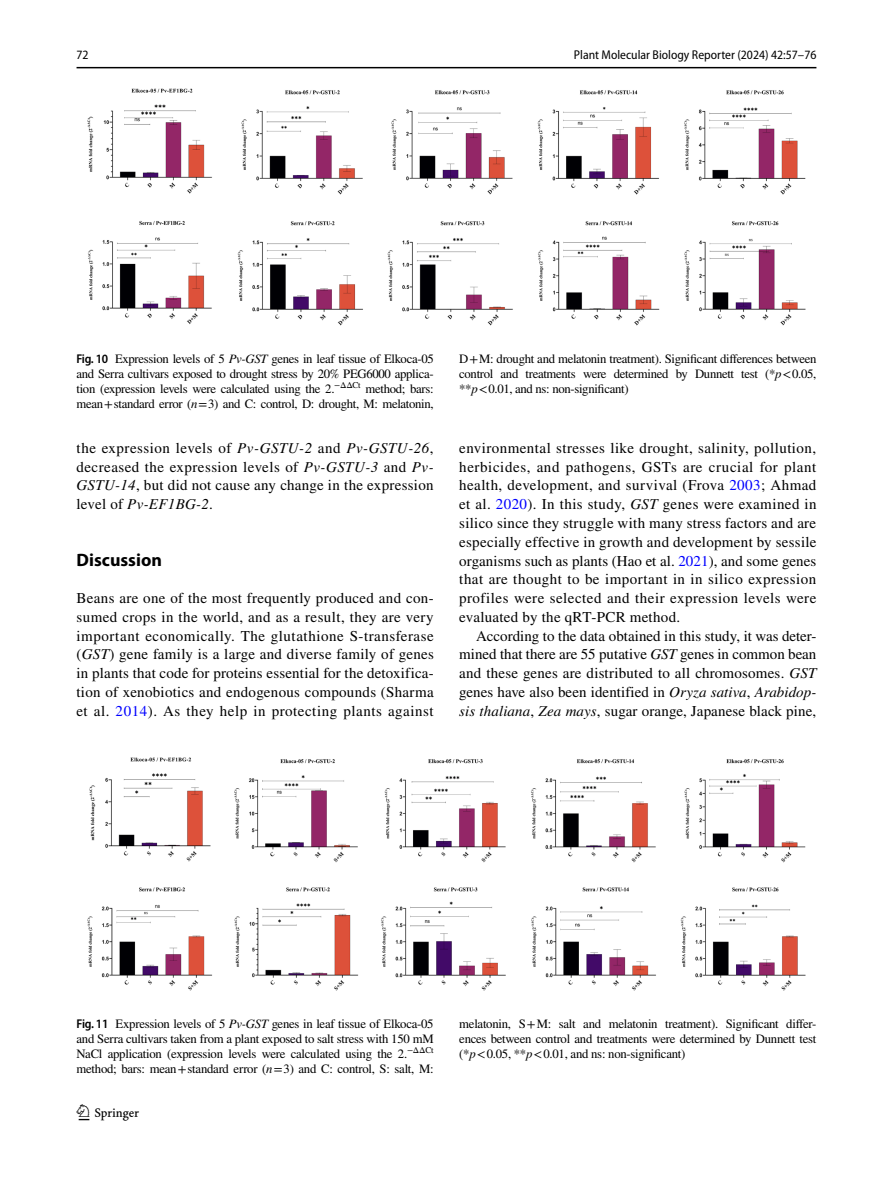
<style>
.page{position:relative;width:893px;height:1187px;background:#fff}
.page>*{position:absolute;margin:0;border:0;box-sizing:border-box;transform-origin:0 0}
.t1{font:22.5px "Springnew Regular 2";color:#000}
.t2{font:700 18px "Myriad Pro";color:#000}
.t3{font:15px/18.8px "STIX";letter-spacing:.02em;color:#000;text-align:justify}
.t4{font:12.75px/15px "STIX";letter-spacing:-.025em;color:#000;text-align:justify}
.t5{font:semi-condensed 12.75px "Myriad Pro";color:#000}
.s1{font-family:"Myriad Pro";font-weight:600;font-stretch:semi-condensed}
.s2{font-style:italic}
.s3{color:#00f}
</style>
<div class="page">
<hr style="left:77px;top:67px;width:739px;height:1px;background:#000">
<img style="left:87px;top:88px;width:719px;height:238px">
<img style="left:87px;top:757px;width:719px;height:234px">
<p class="t5" style="left:77px;top:48px;width:14px">72</p>
<p class="t5" style="left:574px;top:48px;width:244px">Plant Molecular Biology Reporter (2024) 42:57–76</p>
<p class="t4" style="left:77px;top:352px;width:359px"><span class="s1">Fig. 10</span> Expression levels of 5 <span class="s2">Pv-GST</span> genes in leaf tissue of Elkoca-05 and Serra cultivars exposed to drought stress by 20% PEG6000 applica&shy;tion (expression levels were calculated using the 2.<sup>−ΔΔCt</sup> method; bars: mean+standard error (<span class="s2">n</span>=3) and C: control, D: drought, M: melatonin,</p>
<p class="t4" style="left:459px;top:352px;width:359px">D+M: drought and melatonin treatment). Significant differences between control and treatments were determined by Dunnett test (*<span class="s2">p</span>&lt;0.05, **<span class="s2">p</span>&lt;0.01, and ns: non-significant)</p>
<p class="t3" style="left:77px;top:439px;width:359px">the expression levels of <span class="s2">Pv-GSTU-2</span> and <span class="s2">Pv-GSTU-26</span>, decreased the expression levels of <span class="s2">Pv-GSTU-3</span> and <span class="s2">Pv-GSTU-14</span>, but did not cause any change in the expression level of <span class="s2">Pv-EF1BG-2</span>.</p>
<p class="t2" style="left:77px;top:547px;width:87px">Discussion</p>
<p class="t3" style="left:77px;top:589px;width:359px">Beans are one of the most frequently produced and con&shy;sumed crops in the world, and as a result, they are very important economically. The glutathione S-transferase (<span class="s2">GST</span>) gene family is a large and diverse family of genes in plants that code for proteins essential for the detoxifica&shy;tion of xenobiotics and endogenous compounds (Sharma et al. <span class="s3">2014</span>). As they help in protecting plants against</p>
<p class="t3" style="left:459px;top:439px;width:359px">environmental stresses like drought, salinity, pollution, herbicides, and pathogens, GSTs are crucial for plant health, development, and survival (Frova <span class="s3">2003</span>; Ahmad et al. <span class="s3">2020</span>). In this study, <span class="s2">GST</span> genes were examined in silico since they struggle with many stress factors and are especially effective in growth and development by sessile organisms such as plants (Hao et al. <span class="s3">2021</span>), and some genes that are thought to be important in in silico expression profiles were selected and their expression levels were evaluated by the qRT-PCR method.</p>
<p class="t3" style="left:459px;top:627px;width:359px;text-indent:17px">According to the data obtained in this study, it was deter&shy;mined that there are 55 putative <span class="s2">GST</span> genes in common bean and these genes are distributed to all chromosomes. <span class="s2">GST </span>genes have also been identified in <span class="s2">Oryza sativa</span>, <span class="s2">Arabidop&shy;sis thaliana</span>, <span class="s2">Zea mays</span>, sugar orange, Japanese black pine,</p>
<p class="t4" style="left:77px;top:1016px;width:359px"><span class="s1">Fig. 11</span> Expression levels of 5 <span class="s2">Pv-GST</span> genes in leaf tissue of Elkoca-05 and Serra cultivars taken from a plant exposed to salt stress with 150 mM NaCl application (expression levels were calculated using the 2.<sup>−ΔΔCt </sup>method; bars: mean+standard error (<span class="s2">n</span>=3) and C: control, S: salt, M:</p>
<p class="t4" style="left:459px;top:1016px;width:359px">melatonin, S+M: salt and melatonin treatment). Significant differ&shy;ences between control and treatments were determined by Dunnett test (*<span class="s2">p</span>&lt;0.05, **<span class="s2">p</span>&lt;0.01, and ns: non-significant)</p>
<h1 class="t1" style="left:79px;top:1104px;width:62px">1 3</h1>
</div>
